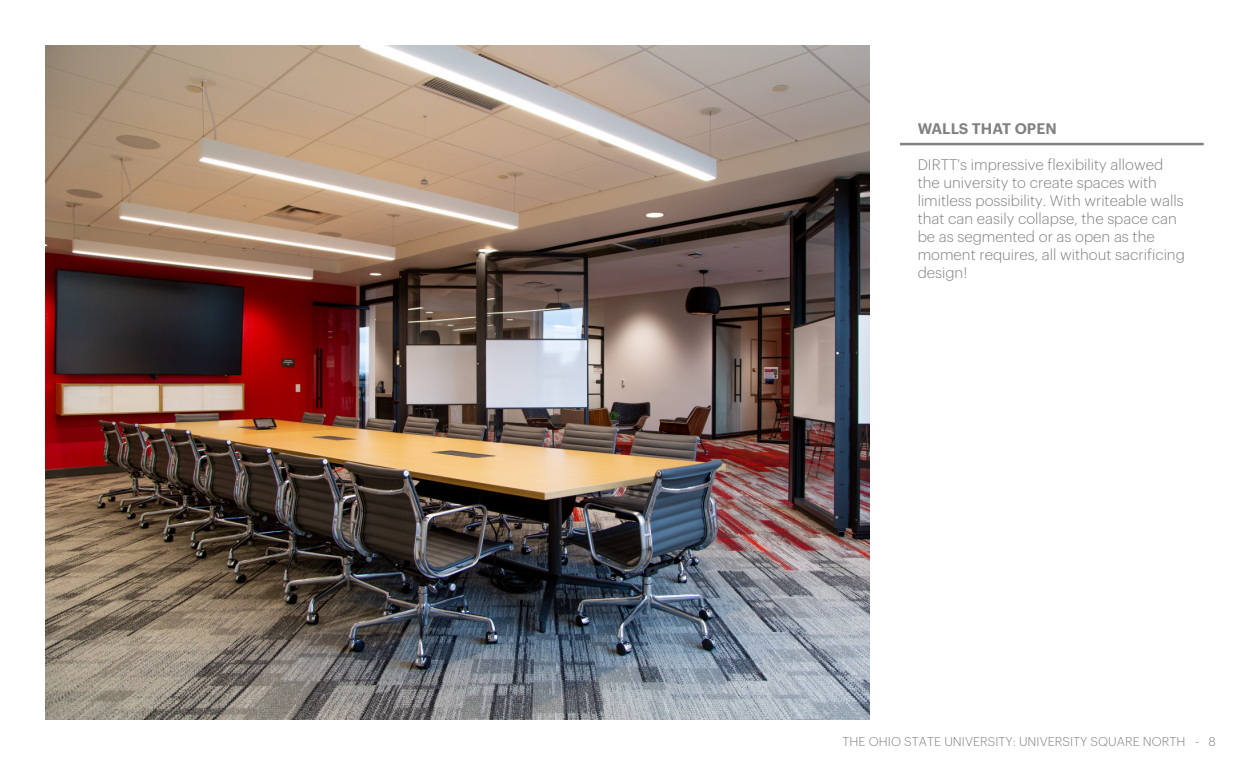
<style>
.page{position:relative;width:1260px;height:765px;background:#fff}
.page>*{position:absolute;margin:0;border:0;box-sizing:border-box;transform-origin:0 0}
.t1{font:300 15px/18px "Graphik";color:#7f817f}
.t2{font:600 15px "Graphik";letter-spacing:.005em;color:#7f817f}
.t3{font:300 12.5px "Graphik";letter-spacing:.005em;color:#7f817f}
</style>
<div class="page">
<hr style="left:900px;top:143px;width:304px;height:2px;background:#7f817f">
<img style="left:45px;top:45px;width:824px;height:675px">
<p class="t2" style="left:918px;top:117px;width:141px">WALLS THAT OPEN</p>
<p class="t1" style="left:918px;top:154px;width:269px">DIRTT's impressive flexibility allowed the university to create spaces with limitless possibility. With writeable walls that can easily collapse, the space can be as segmented or as open as the moment requires, all without sacrificing design!</p>
<p class="t3" style="left:843px;top:732px;width:375px">THE OHIO STATE UNIVERSITY: UNIVERSITY SQUARE NORTH - 8</p>
</div>
